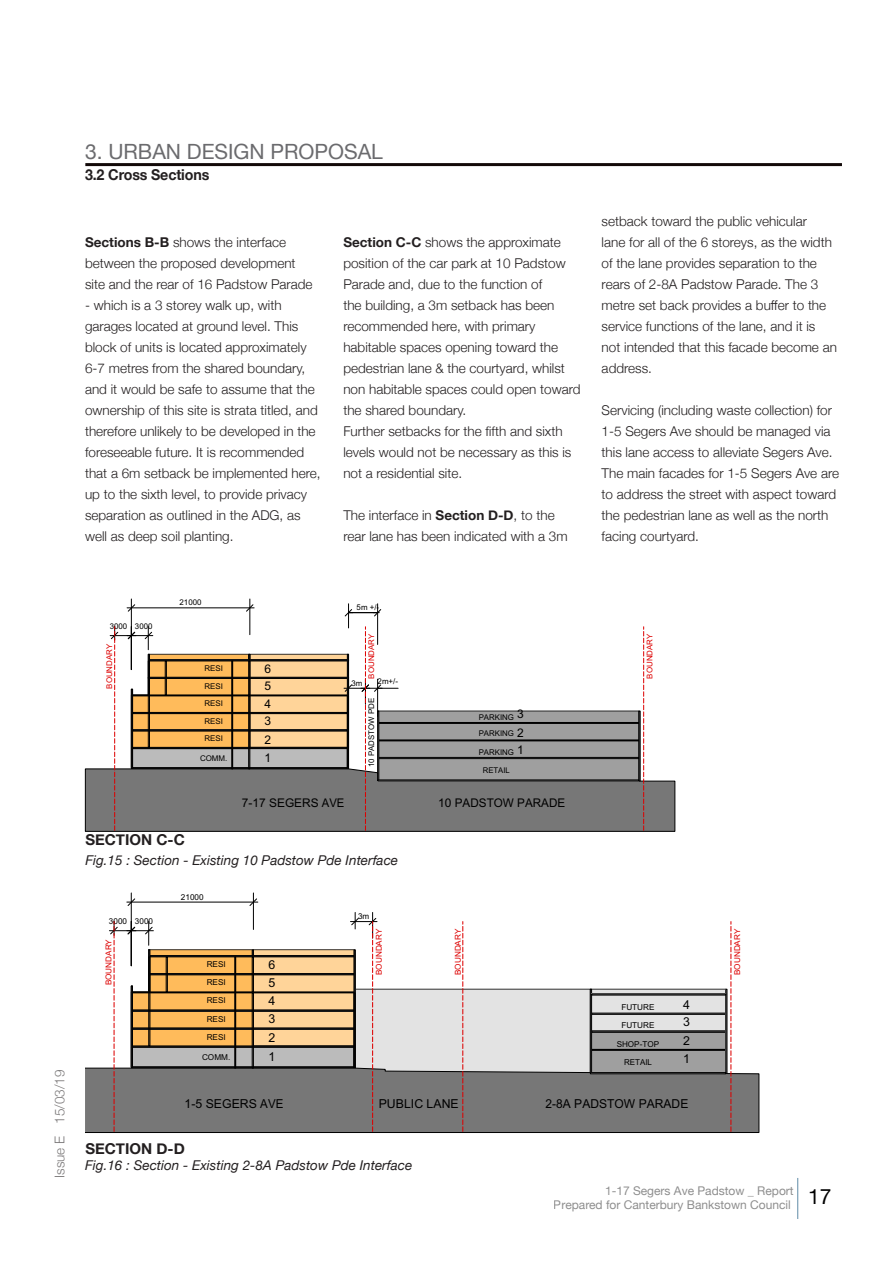
<style>
.page{position:relative;width:893px;height:1263px;background:#fff}
.page>*{position:absolute;margin:0;border:0;box-sizing:border-box;transform-origin:0 0}
.t1{font:21px "Helvetica Neue";color:#6b6b6e}
.t2{font:700 15px "Helvetica Neue";color:#231f20}
.t3{font:700 15px "Helvetica Neue";color:#231f20;scale:.95 1}
.t4{font:300 13.5px/21px "Helvetica Neue";color:#231f20}
.t5{font:italic 13.5px "Helvetica Neue";color:#231f20}
.t6{font:12.3px "Arial";color:#000}
.t7{font:12px/13.6px "Helvetica Neue";color:#797979}
.t8{font:12px "Arial";color:#000}
.t9{font:8.1px "Arial";color:#000}
.t10{font:8.1px "Arial";color:#d00}
.t11{font:7.95px "Arial";color:#000}
.t12{font:7.8px "Arial";color:#d00}
.t13{font:7.8px "Arial";color:#000}
.s1{font-weight:700}
</style>
<div class="page">
<hr style="left:85px;top:163px;width:757px;height:3px;background:#120908">
<hr style="left:797px;top:1178px;width:1px;height:41px;background:#608ca7">
<hr style="left:131px;top:599px;width:1px;height:71px;background:#000">
<hr style="left:250px;top:599px;width:1px;height:36px;background:#000">
<svg style="left:85px;top:604px;width:590px;height:227px"></svg>
<div style="left:378px;top:780px;width:261px;height:1px;border:1px solid #000"></div>
<hr style="left:131px;top:893px;width:1px;height:73px;background:#000">
<hr style="left:253px;top:893px;width:1px;height:36px;background:#000">
<hr style="left:131px;top:902px;width:122px;height:1px;background:#000">
<svg style="left:127px;top:898px;width:9px;height:8px"></svg>
<svg style="left:249px;top:898px;width:9px;height:8px"></svg>
<svg style="left:85px;top:912px;width:674px;height:221px"></svg>
<div style="left:591px;top:994px;width:135px;height:1px;border:1px solid #000"></div>
<p class="t1" style="left:85px;top:136px;width:299px">3. URBAN DESIGN PROPOSAL</p>
<p class="t3" style="left:85px;top:163px;width:132px">3.2 Cross Sections</p>
<p class="t4" style="left:85px;top:231px;width:229px"><span class="s1">Sections B-B</span> shows the interface between the proposed development site and the rear of 16 Padstow Parade</p>
<p class="t4" style="left:85px;top:294px;width:237px">- which is a 3 storey walk up, with garages located at ground level. This block of units is located approximately 6-7 metres from the shared boundary, and it would be safe to assume that the ownership of this site is strata titled, and therefore unlikely to be developed in the foreseeable future. It is recommended that a 6m setback be implemented here, up to the sixth level, to provide privacy separation as outlined in the ADG, as well as deep soil planting.</p>
<p class="t4" style="left:343px;top:230px;width:239px"><span class="s1">Section C-C</span> shows the approximate position of the car park at 10 Padstow Parade and, due to the function of<br>the building, a 3m setback has been recommended here, with primary habitable spaces opening toward the pedestrian lane &amp; the courtyard, whilst non habitable spaces could open toward the shared boundary.</p>
<p class="t4" style="left:343px;top:419px;width:230px">Further setbacks for the fifth and sixth levels would not be necessary as this is not a residential site.</p>
<p class="t4" style="left:343px;top:503px;width:226px">The interface in <span class="s1">Section D-D</span>, to the rear lane has been indicated with a 3m</p>
<p class="t4" style="left:602px;top:209px;width:237px">setback toward the public vehicular<br>lane for all of the 6 storeys, as the width of the lane provides separation to the rears of 2-8A Padstow Parade. The 3 metre set back provides a buffer to the service functions of the lane, and it is not intended that this facade become an address.</p>
<p class="t4" style="left:602px;top:398px;width:239px">Servicing (including waste collection) for 1-5 Segers Ave should be managed via this lane access to alleviate Segers Ave.<br>The main facades for 1-5 Segers Ave are to address the street with aspect toward the pedestrian lane as well as the north facing courtyard.</p>
<p class="t4" style="left:48px;top:1178px;width:110px;rotate:-90deg">Issue E 15/03/19</p>
<p class="t11" style="left:180px;top:598px;width:24px">21000</p>
<p class="t11" style="left:357px;top:603px;width:24px">5m +/-</p>
<p class="t11" style="left:110px;top:622px;width:44px">3000 3000</p>
<p class="t12" style="left:105px;top:689px;width:46px;rotate:-90deg">BOUNDARY</p>
<p class="t11" style="left:205px;top:664px;width:20px">RESI</p>
<p class="t11" style="left:205px;top:681px;width:20px">RESI</p>
<p class="t8" style="left:264px;top:662px;width:8px">6</p>
<p class="t8" style="left:264px;top:679px;width:8px">5</p>
<p class="t12" style="left:367px;top:679px;width:46px;rotate:-90deg">BOUNDARY</p>
<p class="t11" style="left:351px;top:678px;width:12px">3m</p>
<p class="t11" style="left:378px;top:676px;width:22px">2m+/-</p>
<p class="t11" style="left:205px;top:699px;width:20px">RESI</p>
<p class="t8" style="left:264px;top:697px;width:8px">4</p>
<p class="t11" style="left:205px;top:716px;width:20px">RESI</p>
<p class="t8" style="left:264px;top:714px;width:8px">3</p>
<p class="t11" style="left:205px;top:734px;width:20px">RESI</p>
<p class="t8" style="left:264px;top:733px;width:8px">2</p>
<p class="t11" style="left:200px;top:754px;width:29px">COMM.</p>
<p class="t8" style="left:264px;top:750px;width:8px">1</p>
<p class="t13" style="left:367px;top:767px;width:71px;rotate:-90deg">10 PADSTOW PDE</p>
<p class="t8" style="left:517px;top:707px;width:8px">3</p>
<p class="t11" style="left:479px;top:712px;width:37px">PARKING</p>
<p class="t8" style="left:517px;top:726px;width:8px">2</p>
<p class="t11" style="left:479px;top:729px;width:37px">PARKING</p>
<p class="t8" style="left:517px;top:743px;width:8px">1</p>
<p class="t11" style="left:479px;top:747px;width:37px">PARKING</p>
<p class="t11" style="left:483px;top:765px;width:29px">RETAIL</p>
<p class="t8" style="left:242px;top:796px;width:104px">7-17 SEGERS AVE</p>
<p class="t8" style="left:438px;top:796px;width:129px">10 PADSTOW PARADE</p>
<p class="t2" style="left:85px;top:827px;width:101px">SECTION C-C</p>
<p class="t5" style="left:85px;top:850px;width:314px">Fig.15 : Section - Existing 10 Padstow Pde Interface</p>
<p class="t9" style="left:109px;top:917px;width:46px">3000 3000</p>
<p class="t10" style="left:104px;top:985px;width:48px;rotate:-90deg">BOUNDARY</p>
<p class="t9" style="left:181px;top:892px;width:24px">21000</p>
<p class="t9" style="left:207px;top:960px;width:21px">RESI</p>
<p class="t9" style="left:207px;top:978px;width:21px">RESI</p>
<p class="t9" style="left:207px;top:996px;width:21px">RESI</p>
<p class="t9" style="left:207px;top:1014px;width:21px">RESI</p>
<p class="t9" style="left:207px;top:1032px;width:21px">RESI</p>
<p class="t9" style="left:202px;top:1053px;width:30px">COMM.</p>
<p class="t6" style="left:268px;top:958px;width:8px">6</p>
<p class="t6" style="left:268px;top:976px;width:8px">5</p>
<p class="t6" style="left:268px;top:994px;width:8px">4</p>
<p class="t6" style="left:268px;top:1012px;width:8px">3</p>
<p class="t6" style="left:268px;top:1031px;width:8px">2</p>
<p class="t6" style="left:268px;top:1049px;width:8px">1</p>
<p class="t9" style="left:358px;top:911px;width:13px">3m</p>
<p class="t10" style="left:374px;top:975px;width:48px;rotate:-90deg">BOUNDARY</p>
<p class="t10" style="left:453px;top:975px;width:48px;rotate:-90deg">BOUNDARY</p>
<p class="t12" style="left:645px;top:679px;width:46px;rotate:-90deg">BOUNDARY</p>
<p class="t9" style="left:621px;top:1003px;width:35px">FUTURE</p>
<p class="t6" style="left:683px;top:997px;width:8px">4</p>
<p class="t9" style="left:621px;top:1020px;width:35px">FUTURE</p>
<p class="t6" style="left:683px;top:1014px;width:8px">3</p>
<p class="t9" style="left:617px;top:1039px;width:44px">SHOP-TOP</p>
<p class="t6" style="left:683px;top:1033px;width:8px">2</p>
<p class="t9" style="left:624px;top:1057px;width:30px">RETAIL</p>
<p class="t6" style="left:683px;top:1051px;width:8px">1</p>
<p class="t6" style="left:185px;top:1096px;width:100px">1-5 SEGERS AVE</p>
<p class="t6" style="left:546px;top:1096px;width:144px">2-8A PADSTOW PARADE</p>
<p class="t6" style="left:379px;top:1096px;width:81px">PUBLIC LANE</p>
<p class="t2" style="left:85px;top:1137px;width:101px">SECTION D-D</p>
<p class="t5" style="left:85px;top:1155px;width:329px">Fig.16 : Section - Existing 2-8A Padstow Pde Interface</p>
<p class="t10" style="left:732px;top:975px;width:48px;rotate:-90deg">BOUNDARY</p>
<p class="t7" style="left:554px;top:1185px;width:279px;text-indent:51px">1-17 Segers Ave Padstow _ Report<br>Prepared for Canterbury Bankstown Council <sup>17</sup></p>
</div>
